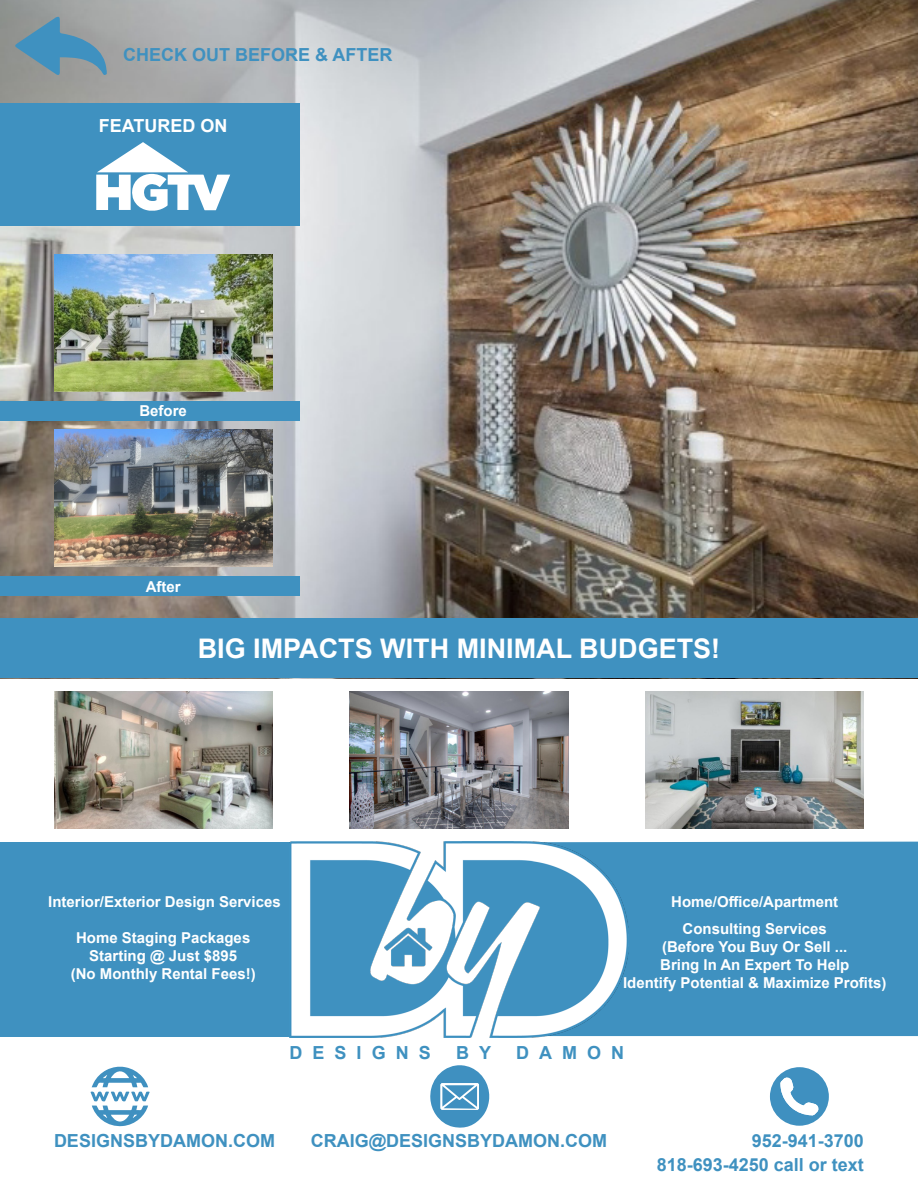
<style>
.page{position:relative;width:918px;height:1188px;background:#fff}
.page>*{position:absolute;margin:0;border:0;box-sizing:border-box;transform-origin:0 0}
.t1{font:700 27px "Arial";color:#fff}
.t2{font:700 18px "Arial";color:#3f91c0}
.t3{font:700 18px "Arial";color:#fff}
.t4{font:700 18px "Arial";letter-spacing:.56em;color:#3f91c0}
.t5{font:700 15px/18px "Arial";color:#fff;text-align:center}
</style>
<div class="page">
<div style="left:629px;top:842px;width:289px;height:194px;background:#3f91c0"></div>
<div style="left:0;top:842px;width:289px;height:195px;background:#3f91c0"></div>
<img style="left:289px;top:842px;width:340px;height:196px">
<img style="left:0;top:0;width:918px;height:619px">
<div style="left:0;top:103px;width:299px;height:123px;background:#3f91c0"></div>
<div style="left:0;top:619px;width:918px;height:59px;background:#3f91c0"></div>
<svg style="left:96px;top:142px;width:134px;height:69px"></svg>
<img style="left:54px;top:691px;width:218px;height:137px">
<img style="left:350px;top:691px;width:218px;height:137px">
<img style="left:646px;top:691px;width:218px;height:137px">
<svg style="left:90px;top:1067px;width:60px;height:60px"></svg>
<svg style="left:430px;top:1065px;width:59px;height:63px"></svg>
<svg style="left:770px;top:1067px;width:59px;height:59px"></svg>
<img style="left:54px;top:254px;width:218px;height:137px">
<img style="left:54px;top:430px;width:218px;height:137px">
<div style="left:0;top:401px;width:299px;height:19px;background:#3f91c0"></div>
<div style="left:0;top:576px;width:299px;height:20px;background:#3f91c0"></div>
<svg style="left:15px;top:17px;width:92px;height:59px"></svg>
<p class="t2" style="left:123px;top:42px;width:271px">CHECK OUT BEFORE &amp; AFTER</p>
<p class="t3" style="left:99px;top:113px;width:130px">FEATURED ON</p>
<p class="t5" style="left:139px;top:402px;width:49px">Before</p>
<p class="t5" style="left:146px;top:578px;width:36px">After</p>
<p class="t1" style="left:198px;top:630px;width:524px">BIG IMPACTS WITH MINIMAL BUDGETS!</p>
<p class="t5" style="left:48px;top:893px;width:234px">Interior/Exterior Design Services</p>
<p class="t5" style="left:671px;top:893px;width:169px">Home/Office/Apartment</p>
<p class="t5" style="left:71px;top:929px;width:187px">Home Staging Packages<br>Starting @ Just $895<br>(No Monthly Rental Fees!)</p>
<p class="t5" style="left:623px;top:920px;width:265px">Consulting Services<br>(Before You Buy Or Sell ...<br>Bring In An Expert To Help<br>Identify Potential &amp; Maximize Profits)</p>
<p class="t4" style="left:289px;top:1040px;width:143px">DESIGNS</p>
<p class="t2" style="left:456px;top:1040px;width:37px">B Y</p>
<p class="t2" style="left:516px;top:1040px;width:110px">DAMON</p>
<p class="t2" style="left:54px;top:1128px;width:223px">DESIGNSBYDAMON.COM</p>
<p class="t2" style="left:311px;top:1128px;width:298px">CRAIG@DESIGNSBYDAMON.COM</p>
<p class="t2" style="left:752px;top:1128px;width:114px">952-941-3700</p>
<p class="t2" style="left:657px;top:1151px;width:209px">818-693-4250 call or text</p>
</div>
